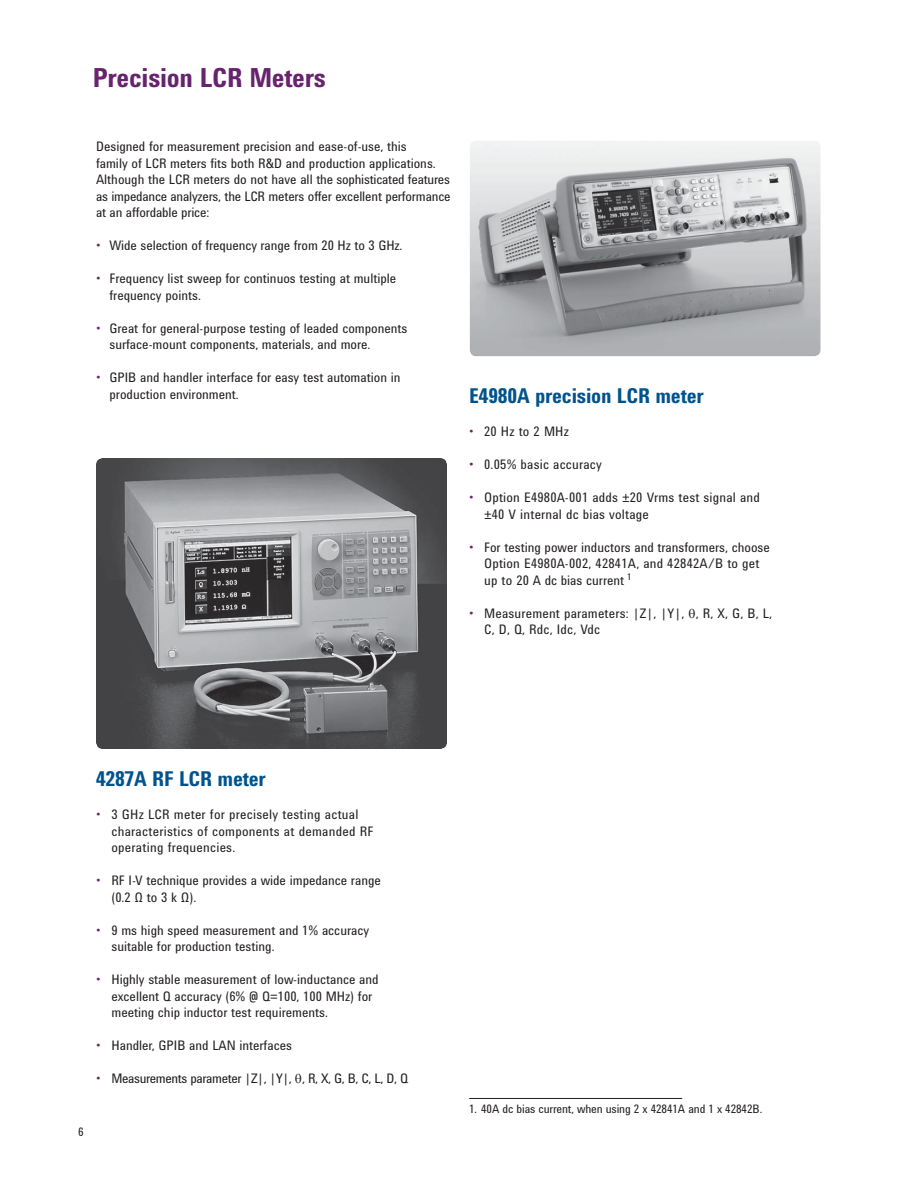
<style>
.page{position:relative;width:918px;height:1188px;background:#fff}
.page>*{position:absolute;margin:0;border:0;box-sizing:border-box;transform-origin:0 0}
.t1{font:700 27px "Agilent Condensed CFF";letter-spacing:-.01em;color:#67246d}
.t2{font:700 21px "Agilent Condensed CFF";letter-spacing:-.01em;color:#00538e}
.t3{font:13.5px/16.5px "Agilent Condensed CFF";color:#231f20}
.t4{font:13.5px/16.5px "Agilent Condensed CFF";letter-spacing:.02em;color:#231f20}
.t5{font:13.5px "Agilent Condensed CFF";letter-spacing:-.025em;color:#231f20}
.t6{font:12px "Agilent Condensed CFF";letter-spacing:-.01em;color:#231f20}
.s1{color:#67246d}
</style>
<div class="page">
<img style="left:96px;top:458px;width:351px;height:291px;border-radius:7px">
<img style="left:470px;top:140px;width:351px;height:216px;border-radius:7px">
<hr style="left:469px;top:1098px;width:213px;height:1px;background:#231f20">
<h1 class="t1" style="left:93px;top:67px;width:234px">Precision LCR Meters</h1>
<p class="t3" style="left:96px;top:140px;width:356px">Designed for measurement precision and ease-of-use, this<br>family of LCR meters fits both R&amp;D and production applications.<br>Although the LCR meters do not have all the sophisticated features as impedance analyzers, the LCR meters offer excellent performance at an affordable price:</p>
<p class="t3" style="left:96px;top:239px;width:308px"><span class="s1">•</span> Wide selection of frequency range from 20 Hz to 3 GHz.</p>
<p class="t3" style="left:110px;top:272px;width:288px;text-indent:-14px"><span class="s1">•</span> Frequency list sweep for continuos testing at multiple frequency points.</p>
<p class="t3" style="left:110px;top:321px;width:299px;text-indent:-14px"><span class="s1">•</span> Great for general-purpose testing of leaded components surface-mount components, materials, and more.</p>
<p class="t3" style="left:110px;top:371px;width:293px;text-indent:-14px"><span class="s1">•</span> GPIB and handler interface for easy test automation in production environment.</p>
<h2 class="t2" style="left:469px;top:388px;width:236px">E4980A precision LCR meter</h2>
<p class="t3" style="left:469px;top:425px;width:101px"><span class="s1">•</span> 20 Hz to 2 MHz</p>
<p class="t3" style="left:469px;top:458px;width:134px"><span class="s1">•</span> 0.05% basic accuracy</p>
<p class="t3" style="left:484px;top:491px;width:277px;text-indent:-15px"><span class="s1">•</span> Option E4980A-001 adds ±20 Vrms test signal and ±40 V internal dc bias voltage</p>
<p class="t3" style="left:484px;top:540px;width:287px;text-indent:-15px"><span class="s1">•</span> For testing power inductors and transformers, choose<br>Option E4980A-002, 42841A, and 42842A/B to get up to 20 A dc bias current <sup>1</sup></p>
<p class="t3" style="left:484px;top:606px;width:289px;text-indent:-15px"><span class="s1">•</span> Measurement parameters: |Z|, |Y|, , R, X, G, B, L,<br>C, D, Q, Rdc, Idc, Vdc</p>
<h2 class="t2" style="left:96px;top:771px;width:171px">4287A RF LCR meter</h2>
<p class="t4" style="left:111px;top:808px;width:263px;text-indent:-15px"><span class="s1">•</span> 3 GHz LCR meter for precisely testing actual characteristics of components at demanded RF operating frequencies.</p>
<p class="t3" style="left:111px;top:874px;width:271px;text-indent:-15px"><span class="s1">•</span> RF I-V technique provides a wide impedance range (0.2 Ω to 3 k Ω).</p>
<p class="t3" style="left:111px;top:923px;width:259px;text-indent:-15px"><span class="s1">•</span> 9 ms high speed measurement and 1% accuracy suitable for production testing.</p>
<p class="t3" style="left:111px;top:973px;width:269px;text-indent:-15px"><span class="s1">•</span> Highly stable measurement of low-inductance and excellent Q accuracy (6% @ Q=100, 100 MHz) for meeting chip inductor test requirements.</p>
<p class="t3" style="left:96px;top:1039px;width:197px"><span class="s1">•</span> Handler, GPIB and LAN interfaces</p>
<p class="t5" style="left:96px;top:1074px;width:314px"><span class="s1">•</span> Measurements parameter |Z|, |Y|, , R, X, G, B, C, L, D, Q</p>
<p class="t6" style="left:78px;top:1128px;width:7px">6</p>
<p class="t6" style="left:469px;top:1105px;width:295px">1. 40A dc bias current, when using 2 x 42841A and 1 x 42842B.</p>
</div>
